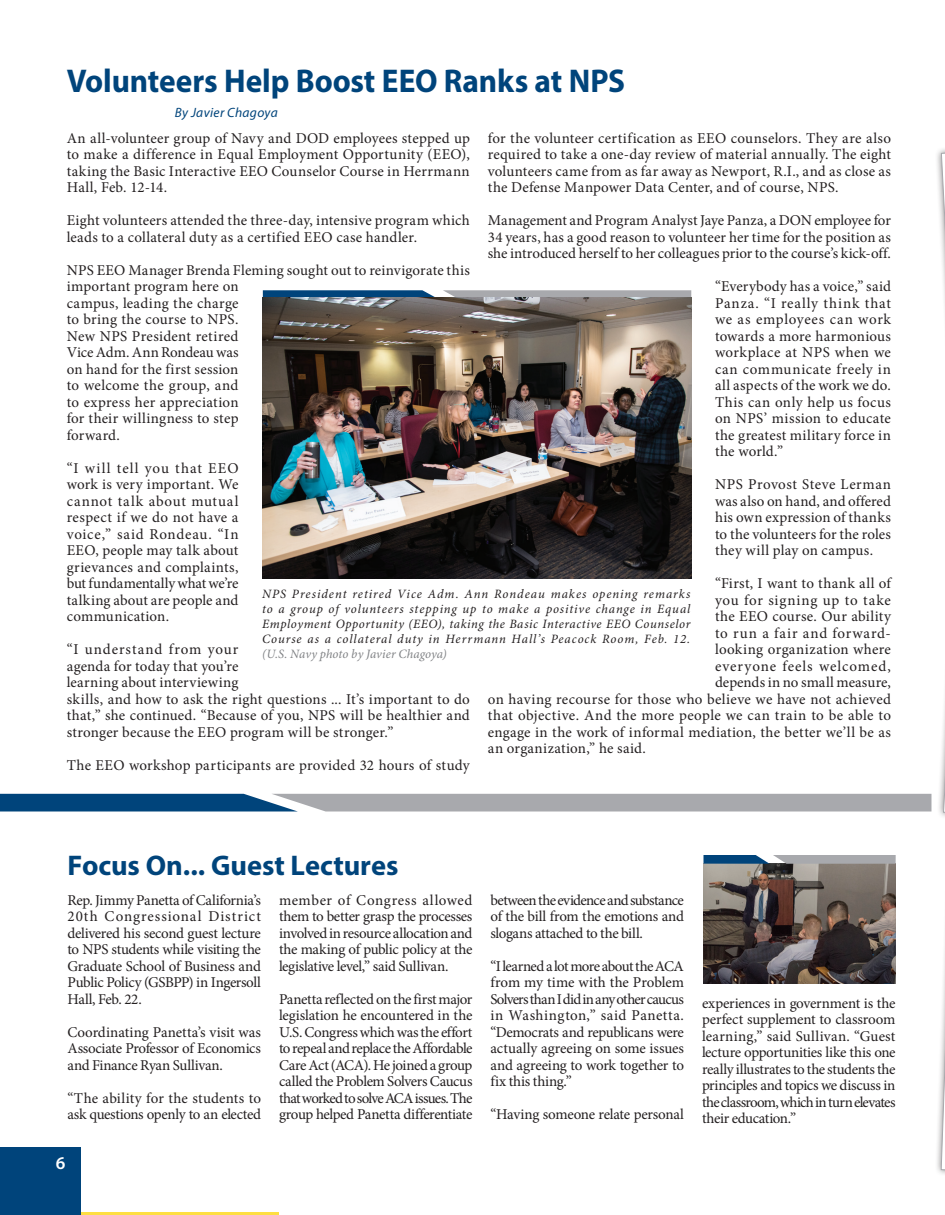
<style>
.page{position:relative;width:945px;height:1215px;background:#fff}
.page>*{position:absolute;margin:0;border:0;box-sizing:border-box;transform-origin:0 0}
.t1{font:700 33px "Myriad Pro";letter-spacing:-.005em;color:#00447b;scale:.95 1}
.t2{font:700 28.5px "Myriad Pro";color:#00447b}
.t3{font:600 18px "Myriad Pro";color:#fff}
.t4{font:15px/16.5px "Minion Pro";letter-spacing:.01em;color:#231f20;text-align:justify}
.t5{font:15px "Minion Pro";letter-spacing:-.02em;color:#231f20}
.t6{font:15px "Minion Pro";letter-spacing:.06em;color:#231f20}
.t7{font:15px "Minion Pro";letter-spacing:.045em;color:#231f20}
.t8{font:15px "Minion Pro";letter-spacing:.055em;color:#231f20}
.t9{font:italic 13.5px "Myriad Pro";letter-spacing:.025em;color:#00447b}
.t10{font:italic 12.75px/15px "Minion Pro";letter-spacing:.07em;color:#231f20;text-align:justify}
.t11{font:italic 12.75px "Minion Pro";letter-spacing:.005em;color:#808285}
</style>
<div class="page">
<svg style="left:0;top:794px;width:931px;height:18px;background:#7d91a3"></svg>
<svg style="left:263px;top:290px;width:174px;height:8px"></svg>
<svg style="left:443px;top:290px;width:248px;height:8px;background:#a9aaad"></svg>
<img style="left:263px;top:298px;width:428px;height:280px">
<img style="left:704px;top:864px;width:192px;height:120px">
<svg style="left:704px;top:855px;width:192px;height:9px;background:#7b90a2"></svg>
<hr style="left:0;top:1212px;width:279px;height:3px;background:#fed304">
<div style="left:934px;top:801px;width:11px;height:387px;background:#231f20;opacity:.55"></div>
<div style="left:937px;top:517px;width:8px;height:318px;background:#fff"></div>
<div style="left:935px;top:131px;width:10px;height:408px;background:#231f20;opacity:.55"></div>
<svg style="left:940px;top:137px;width:5px;height:1045px"></svg>
<div style="left:0;top:1148px;width:81px;height:67px;background:#00447b"></div>
<h1 class="t1" style="left:67px;top:60px;width:589px">Volunteers Help Boost EEO Ranks at NPS</h1>
<p class="t9" style="left:175px;top:105px;width:105px">By Javier Chagoya</p>
<p class="t4" style="left:67px;top:130px;width:405px">An all-volunteer group of Navy and DOD employees stepped up to make a difference in Equal Employment Opportunity (EEO), taking the Basic Interactive EEO Counselor Course in Herrmann Hall, Feb. 12-14.</p>
<p class="t4" style="left:67px;top:212px;width:405px">Eight volunteers attended the three-day, intensive program which leads to a collateral duty as a certified EEO case handler.</p>
<p class="t4" style="left:67px;top:262px;width:405px;text-align:left">NPS EEO Manager Brenda Fleming sought out to reinvigorate this important program here on<br>campus, leading the charge<br>to bring the course to NPS.<br>New NPS President retired<br>Vice Adm. Ann Rondeau was<br>on hand for the first session<br>to welcome the group, and<br>to express her appreciation<br>for their willingness to step<br>forward.</p>
<p class="t4" style="left:67px;top:460px;width:173px">“I will tell you that EEO work is very important. We cannot talk about mutual respect if we do not have a voice,” said Rondeau. “In EEO, people may talk about grievances and complaints, but fundamentally what we’re talking about are people and communication.</p>
<p class="t4" style="left:67px;top:641px;width:405px;text-align:left">“I understand from your<br>agenda for today that you’re<br>learning about interviewing<br>skills, and how to ask the right questions ... It’s important to do that,” she continued. “Because of you, NPS will be healthier and stronger because the EEO program will be stronger.”</p>
<p class="t4" style="left:67px;top:757px;width:405px">The EEO workshop participants are provided 32 hours of study</p>
<p class="t4" style="left:488px;top:130px;width:405px">for the volunteer certification as EEO counselors. They are also required to take a one-day review of material annually. The eight volunteers came from as far away as Newport, R.I., and as close as the Defense Manpower Data Center, and of course, NPS.</p>
<p class="t4" style="left:488px;top:212px;width:405px">Management and Program Analyst Jaye Panza, a DON employee for 34 years, has a good reason to volunteer her time for the position as she introduced herself to her colleagues prior to the course’s kick-off.</p>
<p class="t4" style="left:715px;top:278px;width:177px">“Everybody has a voice,” said Panza. “I really think that we as employees can work towards a more harmonious workplace at NPS when we can communicate freely in all aspects of the work we do.<br>This can only help us focus on NPS’ mission to educate the greatest military force in the world.”</p>
<p class="t4" style="left:715px;top:476px;width:177px">NPS Provost Steve Lerman was also on hand, and offered his own expression of thanks to the volunteers for the roles they will play on campus.</p>
<p class="t4" style="left:715px;top:575px;width:177px">“First, I want to thank all of</p>
<p class="t7" style="left:715px;top:590px;width:177px">you for signing up to take</p>
<p class="t4" style="left:715px;top:608px;width:177px">the EEO course. Our ability</p>
<p class="t8" style="left:715px;top:623px;width:177px">to run a fair and forward-</p>
<p class="t4" style="left:715px;top:641px;width:177px">looking organization where</p>
<p class="t6" style="left:715px;top:656px;width:177px">everyone feels welcomed,</p>
<p class="t4" style="left:715px;top:674px;width:177px">depends in no small measure,</p>
<p class="t4" style="left:488px;top:691px;width:405px">on having recourse for those who believe we have not achieved</p>
<p class="t4" style="left:488px;top:707px;width:405px">that objective. And the more people we can train to be able to</p>
<p class="t4" style="left:488px;top:724px;width:405px">engage in the work of informal mediation, the better we’ll be as</p>
<p class="t4" style="left:488px;top:740px;width:160px">an organization,” he said.</p>
<p class="t10" style="left:262px;top:587px;width:430px">NPS President retired Vice Adm. Ann Rondeau makes opening remarks to a group of volunteers stepping up to make a positive change in Equal Employment Opportunity (EEO), taking the Basic Interactive EEO Counselor Course as a collateral duty in Herrmann Hall’s Peacock Room, Feb. 12.</p>
<p class="t11" style="left:262px;top:646px;width:186px">(U.S. Navy photo by Javier Chagoya)</p>
<h2 class="t2" style="left:68px;top:847px;width:332px">Focus On... Guest Lectures</h2>
<p class="t4" style="left:68px;top:892px;width:195px">Rep. Jimmy Panetta of California’s 20th Congressional District delivered his second guest lecture to NPS students while visiting the Graduate School of Business and Public Policy (GSBPP) in Ingersoll Hall, Feb. 22.</p>
<p class="t4" style="left:68px;top:1024px;width:195px">Coordinating Panetta’s visit was Associate Professor of Economics and Finance Ryan Sullivan.</p>
<p class="t4" style="left:68px;top:1090px;width:195px">“The ability for the students to ask questions openly to an elected</p>
<p class="t3" style="left:56px;top:1151px;width:11px">6</p>
<p class="t4" style="left:279px;top:892px;width:195px">member of Congress allowed them to better grasp the processes involved in resource allocation and the making of public policy at the legislative level,” said Sullivan.</p>
<p class="t4" style="left:279px;top:991px;width:195px">Panetta reflected on the first major legislation he encountered in the U.S. Congress which was the effort to repeal and replace the Affordable Care Act (ACA). He joined a group called the Problem Solvers Caucus that worked to solve ACA issues. The group helped Panetta differentiate</p>
<p class="t4" style="left:490px;top:892px;width:195px">between the evidence and substance of the bill from the emotions and slogans attached to the bill.</p>
<p class="t4" style="left:490px;top:958px;width:195px">“I learned a lot more about the ACA from my time with the Problem Solvers than I did in any other caucus in Washington,” said Panetta. “Democrats and republicans were actually agreeing on some issues and agreeing to work together to fix this thing.”</p>
<p class="t5" style="left:490px;top:1104px;width:195px">“Having someone relate personal</p>
<p class="t4" style="left:702px;top:995px;width:195px">experiences in government is the perfect supplement to classroom learning,” said Sullivan. “Guest lecture opportunities like this one really illustrates to the students the principles and topics we discuss in the classroom, which in turn elevates their education.”</p>
</div>
